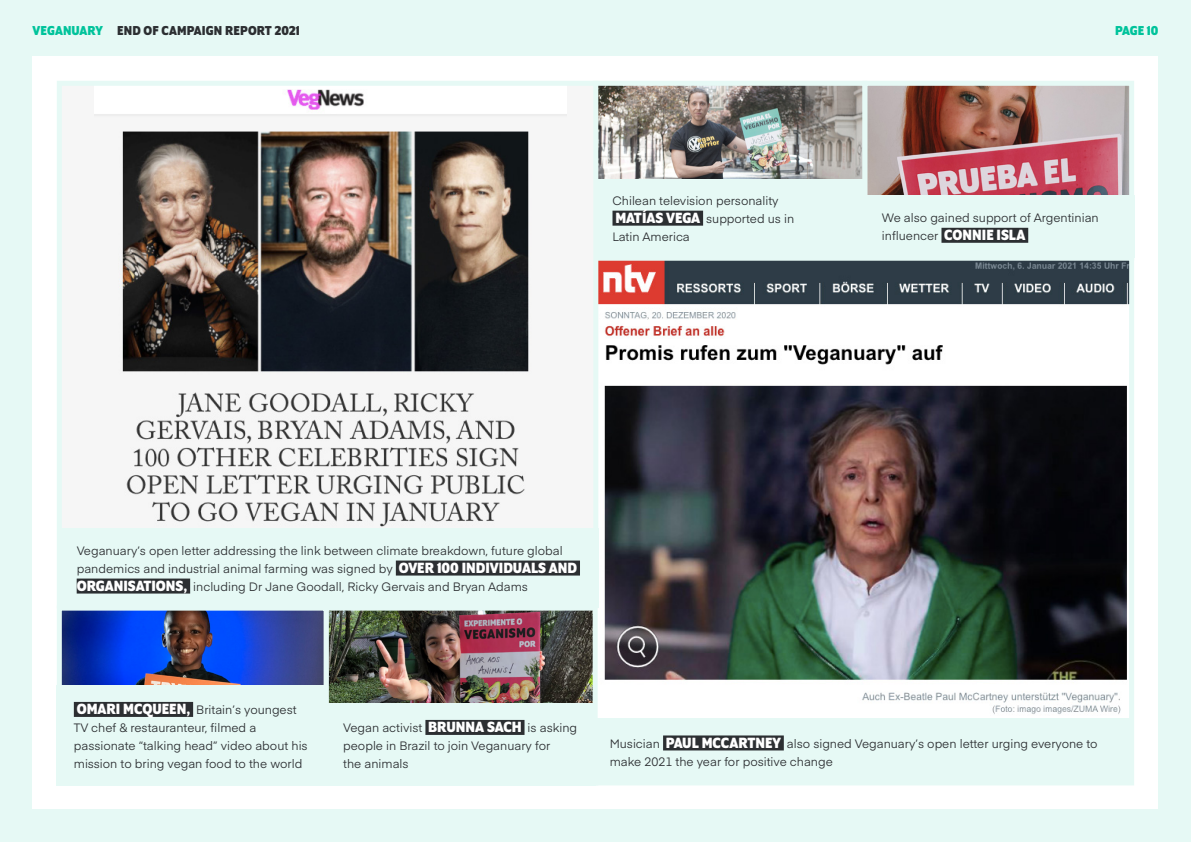
<style>
.page{position:relative;width:1191px;height:842px;background:#e6f9f5}
.page>*{position:absolute;margin:0;border:0;box-sizing:border-box;transform-origin:0 0}
.t1{font:700 14px "Program OT";letter-spacing:.01em;color:#2c2f32}
.t2{font:700 14px "Program OT";letter-spacing:-.01em;color:#00c39b}
.t3{font:12px/18px "Eina 01";color:#2c2f32}
.s1{color:#00c39b}
.s2{font-family:"Program OT";font-weight:700;font-size:16px;color:#fff}
</style>
<div class="page">
<div style="left:33px;top:57px;width:1125px;height:752px;background:#fff"></div>
<img style="left:330px;top:612px;width:262px;height:91px">
<div style="left:324px;top:606px;width:274px;height:179px;border:5px solid #e6f9f5"></div>
<img style="left:868px;top:87px;width:260px;height:108px">
<div style="left:862px;top:81px;width:272px;height:180px;border:5px solid #e6f9f5"></div>
<img style="left:63px;top:612px;width:259px;height:73px">
<div style="left:57px;top:606px;width:271px;height:179px;border:5px solid #e6f9f5"></div>
<img style="left:598px;top:87px;width:263px;height:92px">
<div style="left:592px;top:81px;width:275px;height:180px;border:5px solid #e6f9f5"></div>
<div style="left:57px;top:685px;width:269px;height:100px;background:#e6f9f5"></div>
<div style="left:74px;top:702px;width:119px;height:15px;background:#2c2f32"></div>
<div style="left:595px;top:179px;width:270px;height:79px;background:#e6f9f5"></div>
<div style="left:612px;top:211px;width:91px;height:15px;background:#2c2f32"></div>
<img style="left:598px;top:262px;width:530px;height:457px">
<div style="left:592px;top:256px;width:542px;height:529px;border:5px solid #e6f9f5"></div>
<div style="left:592px;top:719px;width:539px;height:64px;background:#e6f9f5"></div>
<div style="left:663px;top:735px;width:121px;height:15px;background:#2c2f32"></div>
<div style="left:59px;top:83px;width:537px;height:522px;background:#f6f6f6"></div>
<img style="left:94px;top:89px;width:472px;height:440px">
<div style="left:57px;top:81px;width:541px;height:527px;border:5px solid #e6f9f5"></div>
<div style="left:60px;top:529px;width:538px;height:79px;background:#e6f9f5"></div>
<div style="left:396px;top:560px;width:184px;height:15px;background:#2c2f32"></div>
<div style="left:77px;top:578px;width:113px;height:15px;background:#2c2f32"></div>
<div style="left:326px;top:703px;width:269px;height:82px;background:#e6f9f5"></div>
<div style="left:425px;top:720px;width:99px;height:15px;background:#2c2f32"></div>
<div style="left:865px;top:195px;width:269px;height:63px;background:#e6f9f5"></div>
<div style="left:941px;top:228px;width:87px;height:15px;background:#2c2f32"></div>
<p class="t1" style="left:33px;top:22px;width:269px"><span class="s1">VEGANUARY</span> END OF CAMPAIGN REPORT 2021</p>
<p class="t2" style="left:1115px;top:22px;width:45px">PAGE 10</p>
<p class="t3" style="left:612px;top:191px;width:183px">Chilean television personality<br><span class="s2">MATÍAS VEGA</span> supported us in<br>Latin America</p>
<p class="t3" style="left:882px;top:208px;width:218px">We also gained support of Argentinian influencer <span class="s2">CONNIE ISLA</span></p>
<p class="t3" style="left:77px;top:541px;width:502px">Veganuary’s open letter addressing the link between climate breakdown, future global pandemics and industrial animal farming was signed by <span class="s2">OVER 100 INDIVIDUALS AND<br>ORGANISATIONS,</span> including Dr Jane Goodall, Ricky Gervais and Bryan Adams</p>
<p class="t3" style="left:74px;top:700px;width:235px"><span class="s2">OMARI MCQUEEN,</span> Britain’s youngest TV chef &amp; restauranteur, filmed a passionate “talking head” video about his mission to bring vegan food to the world</p>
<p class="t3" style="left:343px;top:718px;width:235px">Vegan activist <span class="s2">BRUNNA SACH</span> is asking people in Brazil to join Veganuary for<br>the animals</p>
<p class="t3" style="left:609px;top:734px;width:489px">Musician <span class="s2">PAUL MCCARTNEY</span> also signed Veganuary’s open letter urging everyone to make 2021 the year for positive change</p>
</div>
